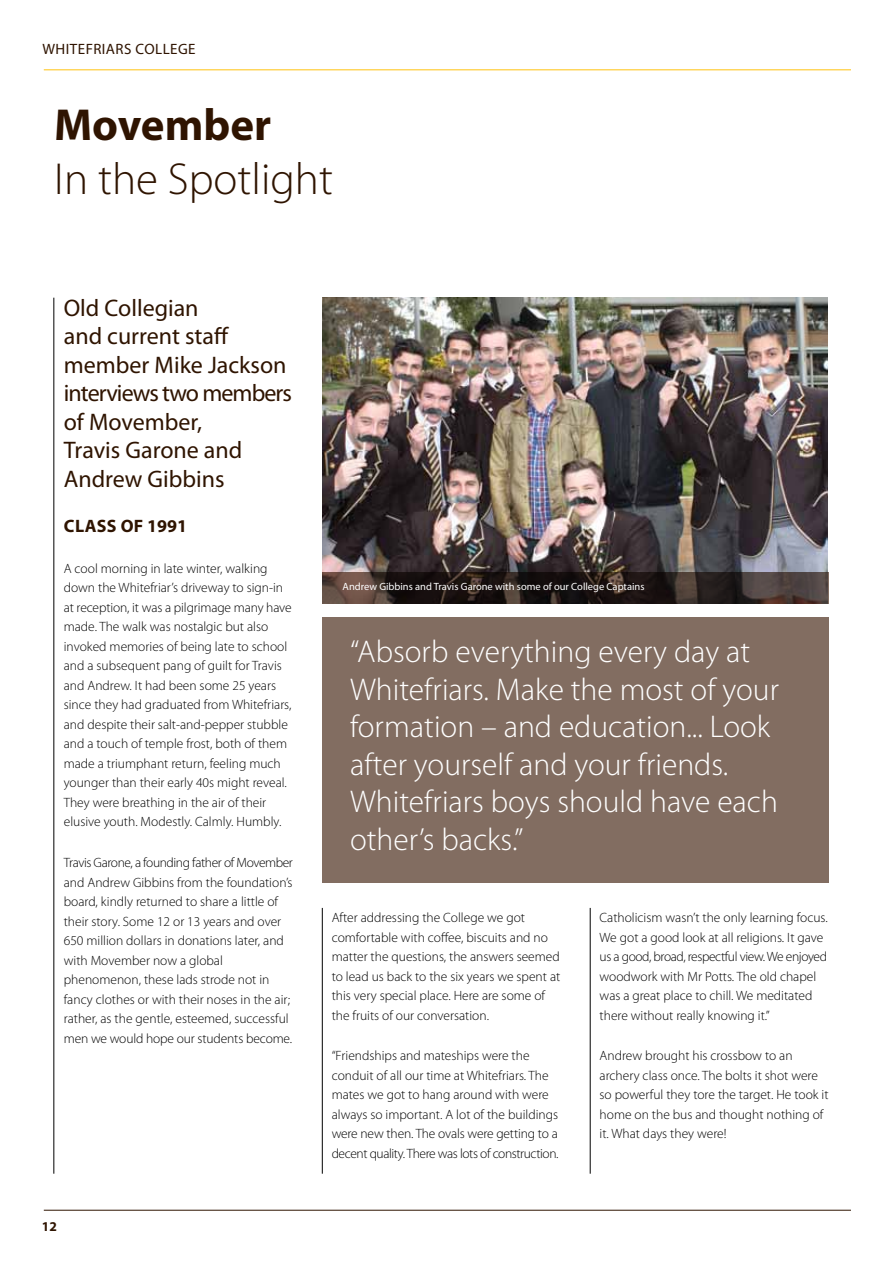
<style>
.page{position:relative;width:893px;height:1263px;background:#fff}
.page>*{position:absolute;margin:0;border:0;box-sizing:border-box;transform-origin:0 0}
.t1{font:300 45px "Myriad Pro";color:#2f1401}
.t2{font:700 45px "Myriad Pro";color:#2f1401}
.t3{font:300 31.5px/37.5px "Myriad Pro";color:#fff}
.t4{font:24px/28.5px "Myriad Pro";color:#2f1401}
.t5{font:700 18px "Myriad Pro";letter-spacing:.01em;color:#2f1401}
.t6{font:15px "Myriad Pro";letter-spacing:.03em;color:#2f1401}
.t7{font:300 13.5px/19.5px "Myriad Pro";color:#000}
.t8{font:700 13.5px "Myriad Pro";color:#2f1401}
.t9{font:10.5px "Myriad Pro";color:#fff}
</style>
<div class="page">
<hr style="left:44px;top:69px;width:807px;height:1px;background:#ffc20e">
<hr style="left:44px;top:1210px;width:807px;height:1px;background:#2f1401">
<hr style="left:590px;top:908px;width:1px;height:266px;background:#000">
<hr style="left:54px;top:298px;width:1px;height:876px;background:#000">
<hr style="left:322px;top:908px;width:1px;height:266px;background:#000">
<img style="left:322px;top:298px;width:506px;height:274px">
<svg style="left:322px;top:572px;width:507px;height:32px;background:#312623"></svg>
<div style="left:322px;top:617px;width:507px;height:265px;background:#826d61"></div>
<p class="t6" style="left:43px;top:39px;width:155px">WHITEFRIARS COLLEGE</p>
<h1 class="t2" style="left:54px;top:96px;width:219px">Movember</h1>
<h1 class="t1" style="left:54px;top:154px;width:280px">In the Spotlight</h1>
<h3 class="t4" style="left:64px;top:293px;width:230px">Old Collegian<br>and current staff member Mike Jackson interviews two members of Movember,<br>Travis Garone and<br>Andrew Gibbins</h3>
<h3 class="t5" style="left:64px;top:514px;width:125px">Class of 1991</h3>
<p class="t7" style="left:64px;top:559px;width:229px">A cool morning in late winter, walking down the Whitefriar’s driveway to sign-in at reception, it was a pilgrimage many have made. The walk was nostalgic but also invoked memories of being late to school and a subsequent pang of guilt for Travis and Andrew. It had been some 25 years since they had graduated from Whitefriars, and despite their salt-and-pepper stubble and a touch of temple frost, both of them made a triumphant return, feeling much younger than their early 40s might reveal.<br>They were breathing in the air of their elusive youth. Modestly. Calmly. Humbly.</p>
<p class="t7" style="left:64px;top:853px;width:231px">Travis Garone, a founding father of Movember and Andrew Gibbins from the foundation’s board, kindly returned to share a little of their story. Some 12 or 13 years and over 650 million dollars in donations later, and with Movember now a global phenomenon, these lads strode not in fancy clothes or with their noses in the air; rather, as the gentle, esteemed, successful men we would hope our students become.</p>
<p class="t8" style="left:42px;top:1217px;width:16px">12</p>
<p class="t9" style="left:343px;top:580px;width:303px">Andrew Gibbins and Travis Garone with some of our College Captains</p>
<h2 class="t3" style="left:350px;top:634px;width:430px">“Absorb everything every day at<br>Whitefriars. Make the most of your formation – and education... Look after yourself and your friends.<br>Whitefriars boys should have each other’s backs.”</h2>
<p class="t7" style="left:332px;top:908px;width:230px">After addressing the College we got comfortable with coffee, biscuits and no matter the questions, the answers seemed to lead us back to the six years we spent at this very special place. Here are some of the fruits of our conversation.</p>
<p class="t7" style="left:332px;top:1046px;width:228px">“Friendships and mateships were the conduit of all our time at Whitefriars. The mates we got to hang around with were always so important. A lot of the buildings were new then. The ovals were getting to a decent quality. There was lots of construction.</p>
<p class="t7" style="left:600px;top:908px;width:230px">Catholicism wasn’t the only learning focus.<br>We got a good look at all religions. It gave us a good, broad, respectful view. We enjoyed woodwork with Mr Potts. The old chapel was a great place to chill. We meditated there without really knowing it.”</p>
<p class="t7" style="left:600px;top:1046px;width:230px">Andrew brought his crossbow to an archery class once. The bolts it shot were so powerful they tore the target. He took it home on the bus and thought nothing of it. What days they were!</p>
</div>
